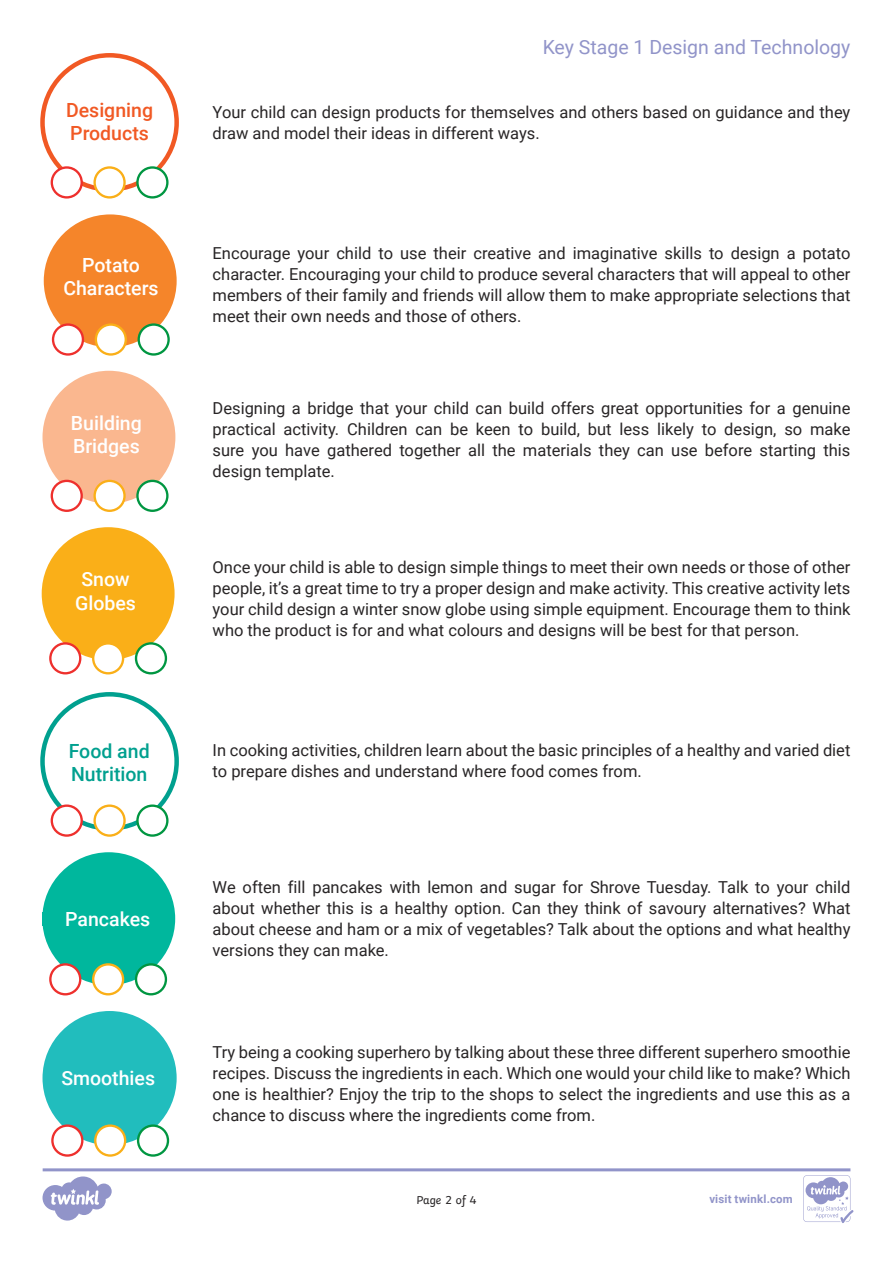
<style>
.page{position:relative;width:893px;height:1263px;background:#fff}
.page>*{position:absolute;margin:0;border:0;box-sizing:border-box;transform-origin:0 0}
.t1{font:500 19.5px/23.4px "Roboto";color:#fff;text-align:center}
.t2{font:19.5px "Roboto";color:#9194c9}
.t3{font:500 19.5px/23.4px "Roboto";color:#f15924}
.t4{font:500 19.5px/23.4px "Roboto";color:#00a08f}
.Adult_Body_Copy{font:16.5px/21px "Roboto";color:#282526;text-align:justify}
.t5{font:12px "Twinkl";letter-spacing:-.005em;color:#282526}
.t6{font:700 11.4px "Roboto";letter-spacing:.02em;color:#9194c9}
</style>
<div class="page">
<div style="left:40px;top:53px;width:139px;height:139px;border:4px solid #f15924;border-radius:50%"></div>
<div style="left:42px;top:527px;width:133px;height:133px;background:#faaf18;border-radius:50%"></div>
<div style="left:42px;top:852px;width:133px;height:133px;background:#00b79d;border-radius:50%"></div>
<div style="left:43px;top:1011px;width:134px;height:134px;background:#21bdbd;border-radius:50%"></div>
<div style="left:43px;top:371px;width:132px;height:133px;background:#fab78f;border-radius:50%"></div>
<div style="left:52px;top:167px;width:30px;height:30px;background:#fff;border-radius:50%"></div>
<div style="left:51px;top:166px;width:32px;height:33px;border:2px solid #ee302d;border-radius:50%"></div>
<svg style="left:95px;top:167px;width:30px;height:30px"></svg>
<div style="left:93px;top:166px;width:33px;height:33px;border:2px solid #faaf18;border-radius:50%"></div>
<svg style="left:137px;top:167px;width:30px;height:30px"></svg>
<div style="left:136px;top:166px;width:33px;height:33px;border:2px solid #009641;border-radius:50%"></div>
<div style="left:44px;top:214px;width:133px;height:133px;background:#f5852a;border-radius:50%"></div>
<div style="left:53px;top:325px;width:30px;height:29px;background:#fff;border-radius:50%"></div>
<div style="left:52px;top:323px;width:32px;height:33px;border:2px solid #ee302d;border-radius:50%"></div>
<div style="left:96px;top:325px;width:30px;height:29px;background:#fff;border-radius:50%"></div>
<div style="left:95px;top:323px;width:32px;height:33px;border:2px solid #faaf18;border-radius:50%"></div>
<div style="left:139px;top:325px;width:30px;height:29px;background:#fff;border-radius:50%"></div>
<div style="left:138px;top:323px;width:32px;height:33px;border:2px solid #009641;border-radius:50%"></div>
<div style="left:52px;top:481px;width:30px;height:30px;background:#fff;border-radius:50%"></div>
<div style="left:51px;top:480px;width:32px;height:32px;border:2px solid #ee302d;border-radius:50%"></div>
<div style="left:95px;top:481px;width:30px;height:30px;background:#fff;border-radius:50%"></div>
<div style="left:93px;top:480px;width:33px;height:32px;border:2px solid #faaf18;border-radius:50%"></div>
<div style="left:137px;top:481px;width:30px;height:30px;background:#fff;border-radius:50%"></div>
<div style="left:136px;top:480px;width:33px;height:32px;border:2px solid #009641;border-radius:50%"></div>
<div style="left:50px;top:643px;width:30px;height:30px;background:#fff;border-radius:50%"></div>
<div style="left:49px;top:642px;width:32px;height:32px;border:2px solid #ee302d;border-radius:50%"></div>
<div style="left:93px;top:643px;width:30px;height:30px;background:#fff;border-radius:50%"></div>
<div style="left:92px;top:642px;width:32px;height:32px;border:2px solid #faaf18;border-radius:50%"></div>
<div style="left:136px;top:643px;width:30px;height:30px;background:#fff;border-radius:50%"></div>
<div style="left:135px;top:642px;width:32px;height:32px;border:2px solid #009641;border-radius:50%"></div>
<div style="left:40px;top:692px;width:139px;height:139px;border:4px solid #00a08f;border-radius:50%"></div>
<div style="left:52px;top:806px;width:30px;height:29px;background:#fff;border-radius:50%"></div>
<div style="left:51px;top:804px;width:32px;height:33px;border:2px solid #ee302d;border-radius:50%"></div>
<div style="left:95px;top:806px;width:30px;height:29px;background:#fff;border-radius:50%"></div>
<div style="left:93px;top:804px;width:33px;height:33px;border:2px solid #faaf18;border-radius:50%"></div>
<div style="left:137px;top:806px;width:30px;height:29px;background:#fff;border-radius:50%"></div>
<div style="left:136px;top:804px;width:33px;height:33px;border:2px solid #009641;border-radius:50%"></div>
<div style="left:52px;top:1125px;width:30px;height:30px;background:#fff;border-radius:50%"></div>
<div style="left:51px;top:1124px;width:32px;height:33px;border:2px solid #ee302d;border-radius:50%"></div>
<div style="left:95px;top:1125px;width:30px;height:30px;background:#fff;border-radius:50%"></div>
<div style="left:94px;top:1124px;width:32px;height:33px;border:2px solid #faaf18;border-radius:50%"></div>
<div style="left:138px;top:1125px;width:30px;height:30px;background:#fff;border-radius:50%"></div>
<div style="left:137px;top:1124px;width:32px;height:33px;border:2px solid #009641;border-radius:50%"></div>
<div style="left:50px;top:964px;width:30px;height:30px;background:#fff;border-radius:50%"></div>
<div style="left:49px;top:963px;width:32px;height:32px;border:2px solid #ee302d;border-radius:50%"></div>
<div style="left:93px;top:964px;width:30px;height:30px;background:#fff;border-radius:50%"></div>
<div style="left:92px;top:963px;width:32px;height:32px;border:2px solid #faaf18;border-radius:50%"></div>
<div style="left:136px;top:964px;width:30px;height:30px;background:#fff;border-radius:50%"></div>
<div style="left:135px;top:963px;width:32px;height:32px;border:2px solid #009641;border-radius:50%"></div>
<svg style="left:43px;top:1168px;width:810px;height:55px"></svg>
<p class="t3" style="left:66px;top:98px;width:89px">Designing<br>Products</p>
<p class="t1" style="left:63px;top:253px;width:97px">Potato<br>Characters</p>
<p class="t1" style="left:71px;top:410px;width:72px;text-align:left">Building<br>Bridges</p>
<p class="t1" style="left:75px;top:567px;width:62px">Snow<br>Globes</p>
<p class="t4" style="left:69px;top:739px;width:82px">Food and<br>Nutrition</p>
<p class="t1" style="left:65px;top:906px;width:87px">Pancakes</p>
<p class="t1" style="left:61px;top:1066px;width:95px">Smoothies</p>
<p class="t2" style="left:543px;top:34px;width:309px">Key Stage 1 Design and Technology</p>
<p class="Adult_Body_Copy" style="left:213px;top:101px;width:639px">Your child can design products for themselves and others based on guidance and they draw and model their ideas in different ways.</p>
<p class="Adult_Body_Copy" style="left:213px;top:242px;width:639px">Encourage your child to use their creative and imaginative skills to design a potato character. Encouraging your child to produce several characters that will appeal to other members of their family and friends will allow them to make appropriate selections that meet their own needs and those of others.</p>
<p class="Adult_Body_Copy" style="left:213px;top:397px;width:639px">Designing a bridge that your child can build offers great opportunities for a genuine practical activity. Children can be keen to build, but less likely to design, so make sure you have gathered together all the materials they can use before starting this design template.</p>
<p class="Adult_Body_Copy" style="left:213px;top:556px;width:639px">Once your child is able to design simple things to meet their own needs or those of other people, it’s a great time to try a proper design and make activity. This creative activity lets your child design a winter snow globe using simple equipment. Encourage them to think who the product is for and what colours and designs will be best for that person.</p>
<p class="Adult_Body_Copy" style="left:213px;top:739px;width:639px">In cooking activities, children learn about the basic principles of a healthy and varied diet to prepare dishes and understand where food comes from.</p>
<p class="Adult_Body_Copy" style="left:213px;top:876px;width:639px">We often fill pancakes with lemon and sugar for Shrove Tuesday. Talk to your child about whether this is a healthy option. Can they think of savoury alternatives? What about cheese and ham or a mix of vegetables? Talk about the options and what healthy versions they can make.</p>
<p class="Adult_Body_Copy" style="left:213px;top:1041px;width:639px">Try being a cooking superhero by talking about these three different superhero smoothie recipes. Discuss the ingredients in each. Which one would your child like to make? Which one is healthier? Enjoy the trip to the shops to select the ingredients and use this as a chance to discuss where the ingredients come from.</p>
<p class="t5" style="left:416px;top:1191px;width:62px">Page 2 of 4</p>
<p class="t6" style="left:709px;top:1191px;width:85px">visit twinkl.com</p>
</div>
